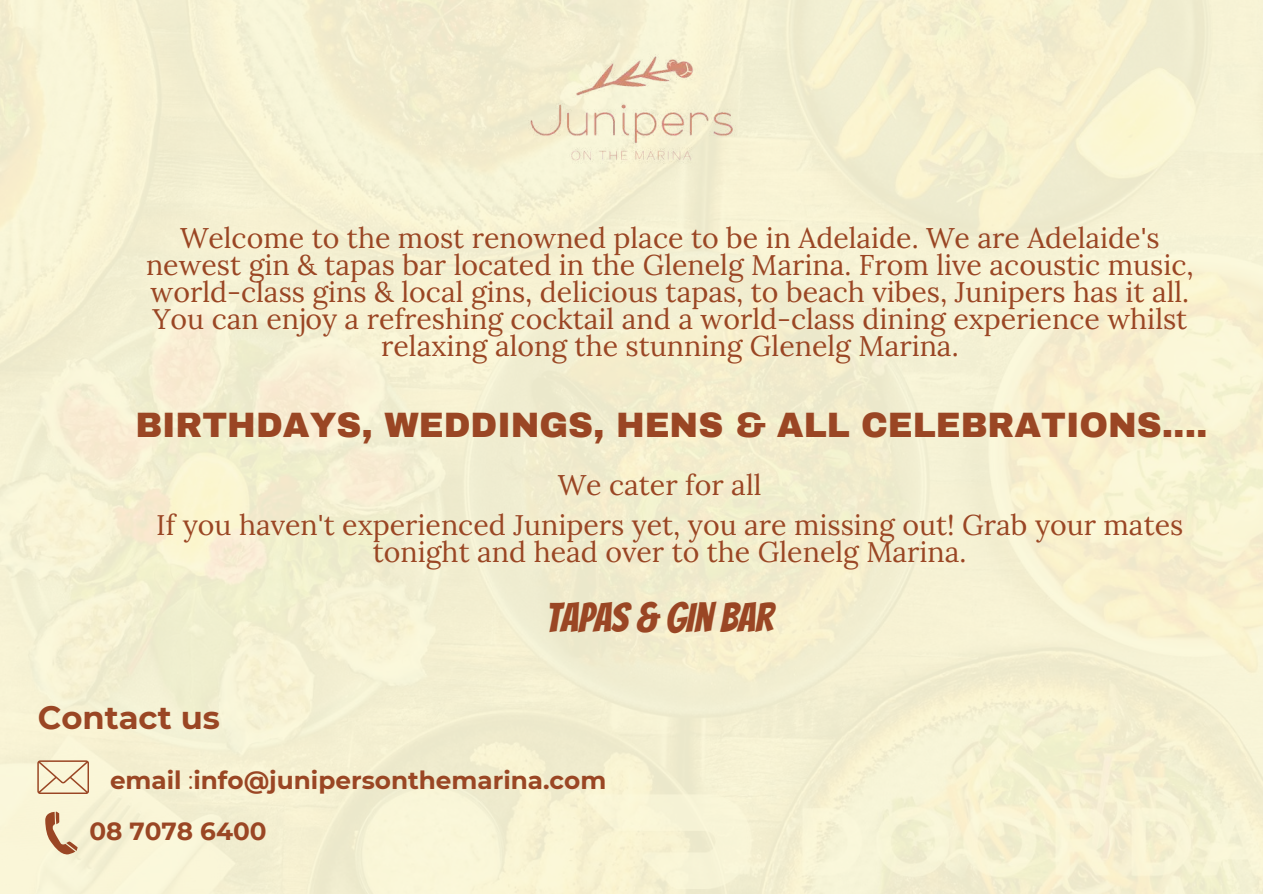
<style>
.page{position:relative;width:1263px;height:894px;background:#fff}
.page>*{position:absolute;margin:0;border:0;box-sizing:border-box;transform-origin:0 0}
.t1{font:40.5px "Bangers";color:#9a4624}
.t2{font:900 34.5px "Archivo";color:#9a4624}
.t3{font:700 32.25px "Montserrat";color:#9a4624}
.t4{font:28.5px/27px "Lora";color:#9a4624;text-align:center}
.t5{font:700 24.75px/50.6px "Montserrat";color:#9a4624}
.s1{font-weight:400}
</style>
<div class="page">
<div style="left:0;top:0;width:1263px;height:893px;background:#f5f0d1"></div>
<svg style="left:37px;top:760px;width:52px;height:33px;background:#e6d1b2"></svg>
<svg style="left:45px;top:811px;width:33px;height:43px"></svg>
<img style="left:484px;top:0;width:295px;height:256px">
<p class="t4" style="left:146px;top:224px;width:1049px">Welcome to the most renowned place to be in Adelaide. We are Adelaide's newest gin &amp; tapas bar located in the Glenelg Marina. From live acoustic music, world-class gins &amp; local gins, delicious tapas, to beach vibes, Junipers has it all.<br>You can enjoy a refreshing cocktail and a world-class dining experience whilst relaxing along the stunning Glenelg Marina.</p>
<p class="t2" style="left:135px;top:407px;width:1074px">BIRTHDAYS, WEDDINGS, HENS &amp; ALL CELEBRATIONS....</p>
<p class="t4" style="left:156px;top:465px;width:1029px;line-height:39.5px;text-align:left;text-indent:402px">We cater for all<br>If you haven't experienced Junipers yet, you are missing out! Grab your mates</p>
<p class="t4" style="left:373px;top:538px;width:595px">tonight and head over to the Glenelg Marina.</p>
<h1 class="t1" style="left:546px;top:596px;width:229px">TAPAS &amp; GIN BAR</h1>
<p class="t3" style="left:38px;top:697px;width:184px">Contact us</p>
<p class="t5" style="left:89px;top:754px;width:518px;text-indent:21px">email <span class="s1">:</span>info@junipersonthemarina.com<br>08 7078 6400</p>
</div>
